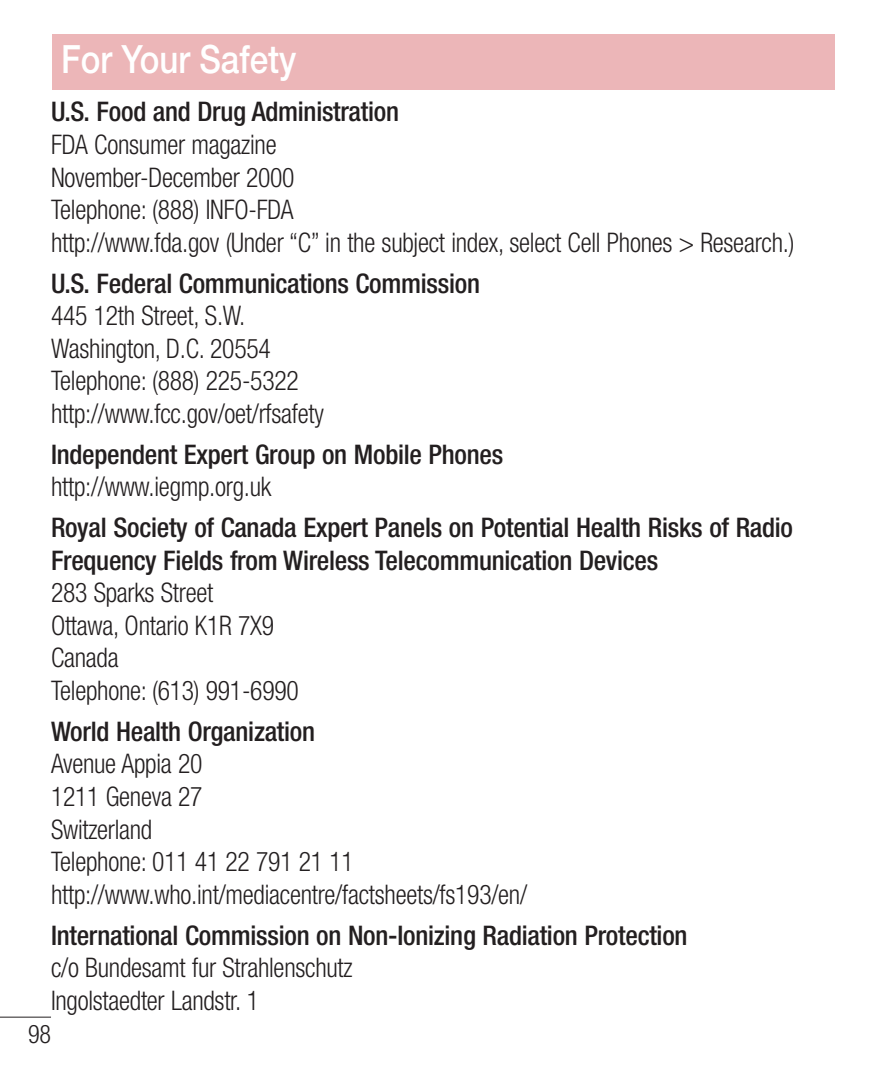
<style>
.page{position:relative;width:893px;height:1072px;background:#fff}
.page>*{position:absolute;margin:0;border:0;box-sizing:border-box;transform-origin:0 0}
.t1{font:500 39px "Helvetica Neue LT Pro";color:#fff;scale:.85 1}
.t2{font:300 condensed 27px/32.7px "Helvetica Neue LT Pro";letter-spacing:-.01em;color:#231f20;scale:.95 1}
.t3{font:500 condensed 27px/32.4px "Helvetica Neue LT Pro";letter-spacing:-.01em;color:#231f20}
.t4{font:300 condensed 25.5px "Helvetica Neue LT Pro";color:#231f20;scale:.95 1}
</style>
<div class="page">
<hr style="left:0;top:1016px;width:51px;height:1px;background:#231f20">
<div style="left:53px;top:34px;width:782px;height:55px;background:#ecb6b8"></div>
<h1 class="t1" style="left:61px;top:45px;width:278px">For Your Safety</h1>
<p class="t3" style="left:51px;top:98px;width:349px">U.S. Food and Drug Administration</p>
<p class="t2" style="left:51px;top:131px;width:784px">FDA Consumer magazine<br>November-December 2000<br>Telephone: (888) INFO-FDA<br>http://www.fda.gov (Under “C” in the subject index, select Cell Phones &gt; Research.)</p>
<p class="t3" style="left:51px;top:269px;width:430px">U.S. Federal Communications Commission</p>
<p class="t2" style="left:51px;top:302px;width:289px">445 12th Street, S.W.<br>Washington, D.C. 20554<br>Telephone: (888) 225-5322 http://www.fcc.gov/oet/rfsafety</p>
<p class="t3" style="left:51px;top:440px;width:454px">Independent Expert Group on Mobile Phones</p>
<p class="t2" style="left:51px;top:473px;width:233px">http://www.iegmp.org.uk</p>
<p class="t3" style="left:51px;top:514px;width:744px">Royal Society of Canada Expert Panels on Potential Health Risks of Radio<br>Frequency Fields from Wireless Telecommunication Devices</p>
<p class="t2" style="left:51px;top:579px;width:262px">283 Sparks Street<br>Ottawa, Ontario K1R 7X9<br>Canada<br>Telephone: (613) 991-6990</p>
<p class="t3" style="left:51px;top:717px;width:266px">World Health Organization</p>
<p class="t2" style="left:51px;top:750px;width:503px">Avenue Appia 20<br>1211 Geneva 27<br>Switzerland<br>Telephone: 011 41 22 791 21 11 http://www.who.int/mediacentre/factsheets/fs193/en/</p>
<p class="t3" style="left:51px;top:921px;width:638px">International Commission on Non-Ionizing Radiation Protection</p>
<p class="t2" style="left:51px;top:954px;width:319px">c/o Bundesamt fur Strahlenschutz<br>Ingolstaedter Landstr. 1</p>
<p class="t4" style="left:28px;top:1025px;width:26px">98</p>
</div>
